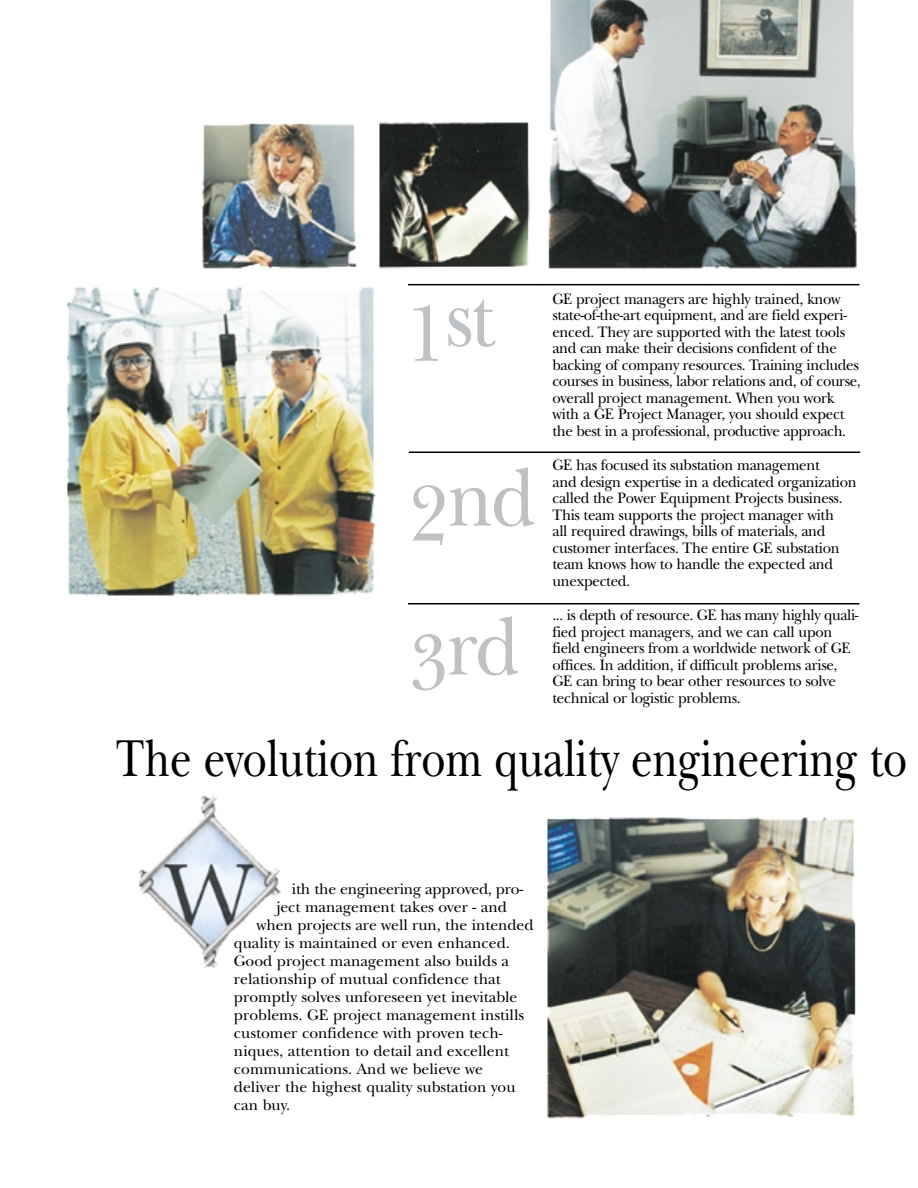
<style>
.page{position:relative;width:918px;height:1188px;background:#fff}
.page>*{position:absolute;margin:0;border:0;box-sizing:border-box;transform-origin:0 0}
.t1{font:85.5px "New Baskerville";color:#bec2c4;scale:.9 1}
.t2{font:54px "New Baskerville";letter-spacing:-.005em;color:#000;scale:.8 1}
.t3{font:15.75px/16.5px "New Baskerville";letter-spacing:-.02em;color:#000;scale:.95 1}
.t4{font:15.75px "New Baskerville";color:#000}
.t5{font:15.75px "New Baskerville";letter-spacing:-.02em;color:#000}
</style>
<div class="page">
<img style="left:67px;top:0;width:794px;height:1119px">
<hr style="left:408px;top:284px;width:452px;height:1px;background:#000">
<hr style="left:409px;top:452px;width:451px;height:1px;background:#000">
<hr style="left:408px;top:603px;width:452px;height:1px;background:#000">
<h1 class="t1" style="left:407px;top:287px;width:99px"><sub>1</sub>st</h1>
<h1 class="t1" style="left:409px;top:467px;width:142px"><sub>2</sub>nd</h1>
<h1 class="t1" style="left:409px;top:616px;width:125px"><sub>3</sub>rd</h1>
<p class="t3" style="left:552px;top:292px;width:326px">GE project managers are highly trained, know state-of-the-art equipment, and are field experi&shy;enced. They are supported with the latest tools and can make their decisions confident of the backing of company resources. Training includes courses in business, labor relations and, of course, overall project management. When you work with a GE Project Manager, you should expect the best in a professional, productive approach.</p>
<p class="t3" style="left:552px;top:459px;width:322px">GE has focused its substation management<br>and design expertise in a dedicated organization called the Power Equipment Projects business.<br>This team supports the project manager with<br>all required drawings, bills of materials, and customer interfaces. The entire GE substation team knows how to handle the expected and unexpected.</p>
<p class="t3" style="left:552px;top:609px;width:324px">... is depth of resource. GE has many highly quali&shy;fied project managers, and we can call upon field engineers from a worldwide network of GE offices. In addition, if difficult problems arise, GE can bring to bear other resources to solve technical or logistic problems.</p>
<h2 class="t2" style="left:116px;top:739px;width:990px">The evolution from quality engineering to</h2>
<p class="t5" style="left:292px;top:883px;width:233px">ith the engineering approved, pro-</p>
<p class="t4" style="left:277px;top:901px;width:232px">ject management takes over - and</p>
<p class="t5" style="left:256px;top:919px;width:279px">when projects are well run, the intended</p>
<p class="t4" style="left:234px;top:937px;width:278px">quality is maintained or even enhanced.</p>
<p class="t4" style="left:234px;top:955px;width:277px">Good project management also builds a</p>
<p class="t4" style="left:234px;top:973px;width:268px">relationship of mutual confidence that</p>
<p class="t4" style="left:234px;top:991px;width:285px">promptly solves unforeseen yet inevitable</p>
<p class="t4" style="left:234px;top:1009px;width:292px">problems. GE project management instills</p>
<p class="t4" style="left:234px;top:1027px;width:270px">customer confidence with proven tech-</p>
<p class="t4" style="left:234px;top:1045px;width:277px">niques, attention to detail and excellent</p>
<p class="t4" style="left:234px;top:1063px;width:251px">communications. And we believe we</p>
<p class="t4" style="left:234px;top:1081px;width:283px">deliver the highest quality substation you</p>
<p class="t5" style="left:234px;top:1099px;width:58px">can buy.</p>
</div>
